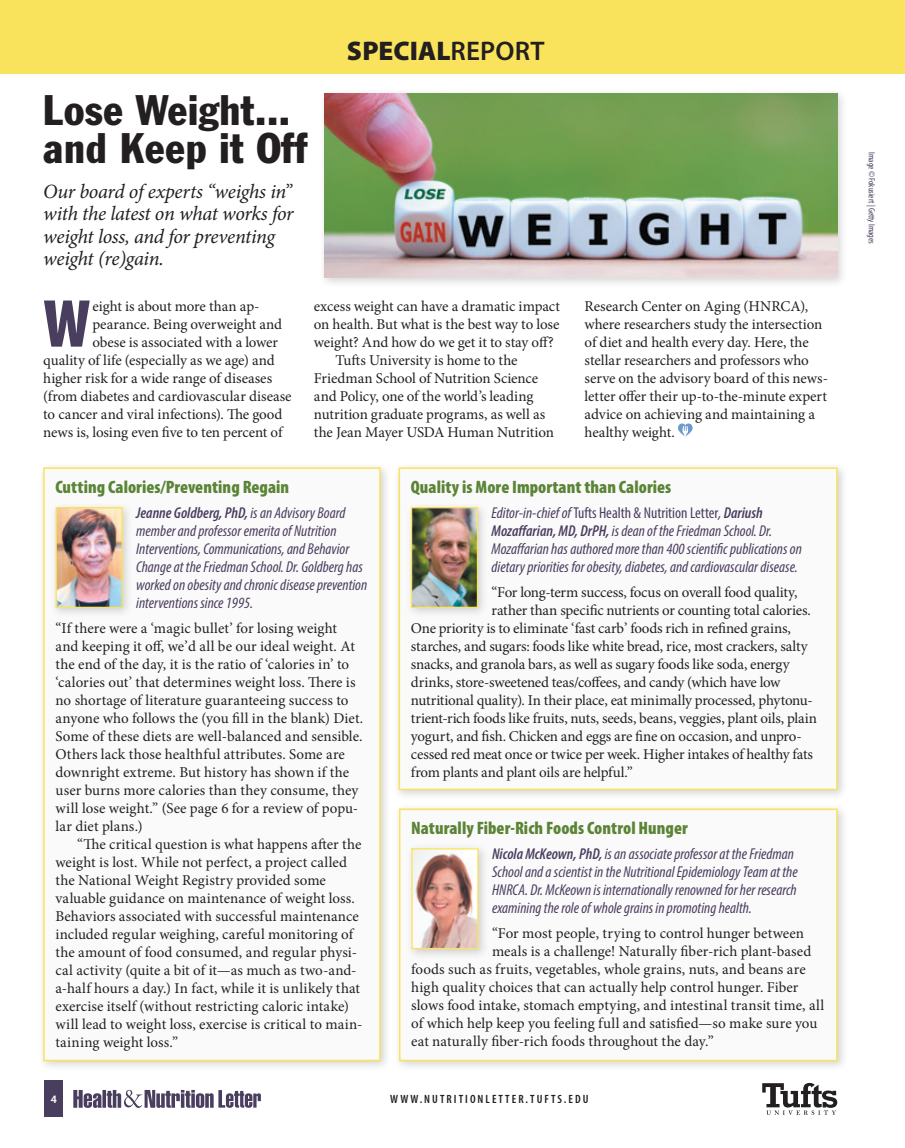
<style>
.page{position:relative;width:905px;height:1148px;background:#fff}
.page>*{position:absolute;margin:0;border:0;box-sizing:border-box;transform-origin:0 0}
.dropcap{font:900 condensed 68.4px "Myriad Pro";color:#4a3e5f}
.Head{font:condensed 42px/38.2px "Franklin Gothic Std";letter-spacing:.02em;color:#231f20}
.t1{font:900 27px "Myriad Pro";letter-spacing:.005em;color:#231f20}
.deck{font:italic 20.25px/22.5px "Minion Pro";letter-spacing:-.02em;color:#231f20}
.SB-head_small{font:900 condensed 18px "Myriad Pro";letter-spacing:.005em;color:#5a8436}
.SB_body_no_indent{font:italic condensed 15.75px/18px "Myriad Pro";color:#4a3e5f}
.Body_no_indent{font:15px/18px "Minion Pro";letter-spacing:-.005em;color:#231f20}
.Body{font:15px/18px "Minion Pro";color:#231f20}
.dropcap-2{font:15px/18px "Minion Pro";letter-spacing:-.005em;color:#231f20;text-align:justify}
.t2{font:600 condensed 12px "Myriad Pro";letter-spacing:.17em;color:#231f20}
.t3{font:600 condensed 11.4px "Myriad Pro";color:#fff;scale:1.31 1}
.creditline{font:condensed 9px "Myriad Pro";letter-spacing:-.005em;color:#4a3e5f}
.s1{font-weight:600}
.s2{font-style:normal}
</style>
<div class="page">
<div style="left:44px;top:1080px;width:19px;height:37px;background:#4a3e5f"></div>
<svg style="left:73px;top:1090px;width:188px;height:17px"></svg>
<svg style="left:762px;top:1083px;width:75px;height:32px"></svg>
<svg style="left:678px;top:423px;width:14px;height:14px"></svg>
<div style="left:0;top:0;width:904px;height:74px;background:#fae35c"></div>
<div style="left:318px;top:87px;width:530px;height:201px;background:#231f20;opacity:.2"></div>
<img style="left:325px;top:93px;width:512px;height:185px">
<div style="left:37px;top:461px;width:354px;height:610px;background:#231f20;opacity:.2"></div>
<div style="left:44px;top:468px;width:336px;height:592px;background:#fbfafa"></div>
<div style="left:49px;top:501px;width:84px;height:117px;background:#231f20;opacity:.2"></div>
<img style="left:58px;top:509px;width:63px;height:97px">
<div style="left:56px;top:507px;width:67px;height:101px;border:1px solid #fae35c"></div>
<div style="left:43px;top:467px;width:337px;height:594px;border:2px solid #fae35c"></div>
<div style="left:392px;top:461px;width:456px;height:339px;background:#231f20;opacity:.2"></div>
<div style="left:399px;top:468px;width:437px;height:321px;background:#fbfafa"></div>
<div style="left:405px;top:501px;width:83px;height:117px;background:#231f20;opacity:.2"></div>
<img style="left:413px;top:509px;width:63px;height:97px">
<div style="left:411px;top:507px;width:67px;height:101px;border:1px solid #fae35c"></div>
<div style="left:398px;top:467px;width:439px;height:323px;border:2px solid #fae35c"></div>
<div style="left:393px;top:802px;width:454px;height:269px;background:#231f20;opacity:.2"></div>
<div style="left:400px;top:809px;width:436px;height:251px;background:#fbfafa"></div>
<div style="left:405px;top:842px;width:84px;height:117px;background:#231f20;opacity:.2"></div>
<img style="left:413px;top:850px;width:63px;height:97px">
<div style="left:411px;top:848px;width:67px;height:101px;border:1px solid #fae35c"></div>
<div style="left:399px;top:808px;width:438px;height:253px;border:2px solid #fae35c"></div>
<p class="t1" style="left:347px;top:33px;width:199px">SPECIAL<span class="s1">REPORT</span></p>
<p class="Head" style="left:43px;top:91px;width:266px">Lose Weight... and Keep it Off</p>
<p class="deck" style="left:43px;top:180px;width:252px">Our board of experts “weighs in” with the latest on what works for weight loss, and for preventing weight (re)gain.</p>
<p class="dropcap" style="left:43px;top:280px;width:49px">W</p>
<p class="dropcap-2" style="left:92px;top:297px;width:168px">eight is about more than ap-</p>
<p class="dropcap-2" style="left:314px;top:297px;width:247px">excess weight can have a dramatic impact on health. But what is the best way to lose weight? And how do we get it to stay off?</p>
<p class="Body" style="left:314px;top:351px;width:241px;text-indent:22px">Tufts University is home to the Friedman School of Nutrition Science and Policy, one of the world’s leading nutrition graduate programs, as well as the Jean Mayer USDA Human Nutrition</p>
<p class="dropcap-2" style="left:92px;top:315px;width:191px">pearance. Being overweight and</p>
<p class="dropcap-2" style="left:92px;top:333px;width:187px">obese is associated with a lower</p>
<p class="dropcap-2" style="left:43px;top:351px;width:233px">quality of life (especially as we age) and</p>
<p class="dropcap-2" style="left:43px;top:369px;width:230px">higher risk for a wide range of diseases</p>
<p class="dropcap-2" style="left:43px;top:387px;width:250px">(from diabetes and cardiovascular disease</p>
<p class="dropcap-2" style="left:43px;top:405px;width:240px">to cancer and viral infections). The good</p>
<p class="dropcap-2" style="left:43px;top:423px;width:241px">news is, losing even five to ten percent of</p>
<p class="Body" style="left:584px;top:297px;width:245px">Research Center on Aging (HNRCA), where researchers study the intersection of diet and health every day. Here, the stellar researchers and professors who serve on the advisory board of this news&shy;letter offer their up-to-the-minute expert advice on achieving and maintaining a healthy weight.</p>
<p class="SB-head_small" style="left:56px;top:475px;width:235px">Cutting Calories/Preventing Regain</p>
<p class="SB_body_no_indent" style="left:136px;top:503px;width:232px"><span class="s1">Jeanne Goldberg, PhD,</span> is an Advisory Board member and professor emerita of Nutrition Interventions, Communications, and Behavior Change at the Friedman School. Dr. Goldberg has worked on obesity and chronic disease prevention interventions since 1995.</p>
<p class="Body_no_indent" style="left:56px;top:619px;width:309px">“If there were a ‘magic bullet’ for losing weight and keeping it off, we’d all be our ideal weight. At the end of the day, it is the ratio of ‘calories in’ to ‘calories out’ that determines weight loss. There is no shortage of literature guaranteeing success to anyone who follows the (you fill in the blank) Diet.<br>Some of these diets are well-balanced and sensible.<br>Others lack those healthful attributes. Some are downright extreme. But history has shown if the user burns more calories than they consume, they will lose weight.” (See page 6 for a review of popu&shy;lar diet plans.)</p>
<p class="Body" style="left:56px;top:835px;width:308px;text-indent:22px">“The critical question is what happens after the weight is lost. While not perfect, a project called the National Weight Registry provided some valuable guidance on maintenance of weight loss.<br>Behaviors associated with successful maintenance included regular weighing, careful monitoring of the amount of food consumed, and regular physi&shy;cal activity (quite a bit of it—as much as two-and&shy;a-half hours a day.) In fact, while it is unlikely that exercise itself (without restricting caloric intake) will lead to weight loss, exercise is critical to main&shy;taining weight loss.”</p>
<p class="SB-head_small" style="left:411px;top:475px;width:262px">Quality is More Important than Calories</p>
<p class="SB_body_no_indent" style="left:491px;top:503px;width:312px">Editor-in-chief of <span class="s2">Tufts Health &amp; Nutrition Letter</span>, <span class="s1">Dariush Mozaffarian, MD, DrPH,</span> is dean of the Friedman School. Dr.<br>Mozaffarian has authored more than 400 scientific publications on dietary priorities for obesity, diabetes, and cardiovascular disease.</p>
<p class="Body_no_indent" style="left:491px;top:583px;width:307px">“For long-term success, focus on overall food quality,</p>
<p class="Body_no_indent" style="left:491px;top:601px;width:320px">rather than specific nutrients or counting total calories.</p>
<p class="Body_no_indent" style="left:411px;top:619px;width:381px">One priority is to eliminate ‘fast carb’ foods rich in refined grains,</p>
<p class="Body_no_indent" style="left:411px;top:637px;width:398px">starches, and sugars: foods like white bread, rice, most crackers, salty</p>
<p class="Body_no_indent" style="left:411px;top:655px;width:380px">snacks, and granola bars, as well as sugary foods like soda, energy</p>
<p class="Body_no_indent" style="left:411px;top:673px;width:371px">drinks, store-sweetened teas/coffees, and candy (which have low</p>
<p class="Body_no_indent" style="left:411px;top:691px;width:403px">nutritional quality). In their place, eat minimally processed, phytonu-</p>
<p class="Body_no_indent" style="left:411px;top:709px;width:407px">trient-rich foods like fruits, nuts, seeds, beans, veggies, plant oils, plain</p>
<p class="Body_no_indent" style="left:411px;top:727px;width:392px">yogurt, and fish. Chicken and eggs are fine on occasion, and unpro-</p>
<p class="Body_no_indent" style="left:411px;top:745px;width:403px">cessed red meat once or twice per week. Higher intakes of healthy fats</p>
<p class="Body_no_indent" style="left:411px;top:763px;width:223px">from plants and plant oils are helpful.”</p>
<p class="SB-head_small" style="left:411px;top:816px;width:278px">Naturally Fiber-Rich Foods Control Hunger</p>
<p class="SB_body_no_indent" style="left:492px;top:844px;width:307px"><span class="s1">Nicola McKeown, PhD,</span> is an associate professor at the Friedman School and a scientist in the Nutritional Epidemiology Team at the HNRCA. Dr. McKeown is internationally renowned for her research examining the role of whole grains in promoting health.</p>
<p class="Body_no_indent" style="left:492px;top:924px;width:313px">“For most people, trying to control hunger between</p>
<p class="Body_no_indent" style="left:492px;top:942px;width:321px">meals is a challenge! Naturally fiber-rich plant-based</p>
<p class="Body_no_indent" style="left:411px;top:960px;width:396px">foods such as fruits, vegetables, whole grains, nuts, and beans are</p>
<p class="Body_no_indent" style="left:411px;top:978px;width:388px">high quality choices that can actually help control hunger. Fiber</p>
<p class="Body_no_indent" style="left:411px;top:996px;width:414px">slows food intake, stomach emptying, and intestinal transit time, all</p>
<p class="Body_no_indent" style="left:411px;top:1014px;width:407px">of which help keep you feeling full and satisfied—so make sure you</p>
<p class="Body_no_indent" style="left:411px;top:1032px;width:304px">eat naturally fiber-rich foods throughout the day.”</p>
<p class="t3" style="left:51px;top:1092px;width:6px">4</p>
<p class="t2" style="left:390px;top:1092px;width:200px">WWW.NUTRITIONLETTER.TUFTS.EDU</p>
<p class="creditline" style="left:877px;top:152px;width:93px;rotate:90deg">Image © Fokusiert | Getty Images</p>
</div>
